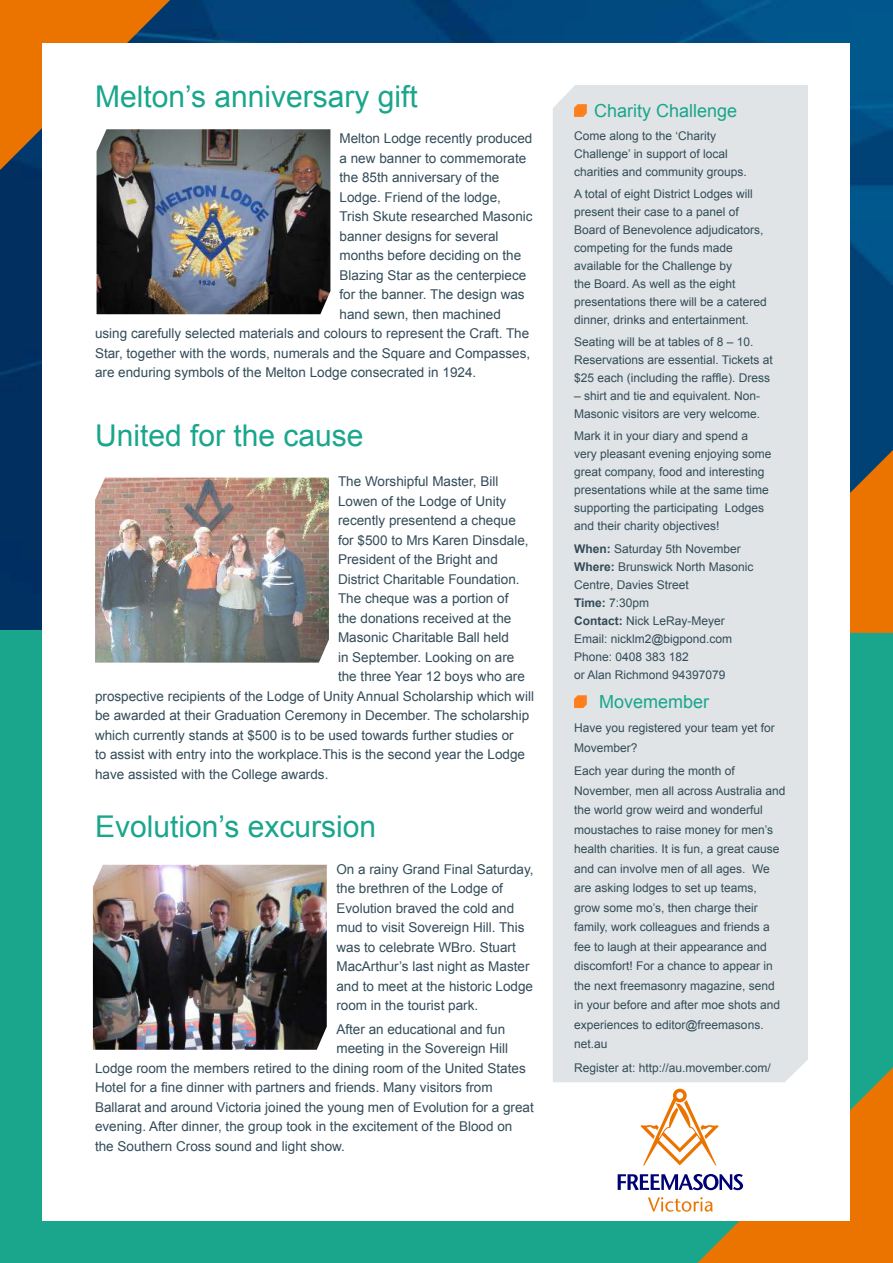
<style>
.page{position:relative;width:893px;height:1263px;background:#fff}
.page>*{position:absolute;margin:0;border:0;box-sizing:border-box;transform-origin:0 0}
.t1{font:30px "Arial";color:#19a68c}
.t2{font:18px "Arial";color:#19a68c}
.t3{font:13.5px/19.5px "Arial";color:#334c59}
.t4{font:12px/18px "Arial";color:#334c59}
.s1{font-weight:700}
</style>
<div class="page">
<img style="left:0;top:0;width:893px;height:631px">
<div style="left:0;top:631px;width:893px;height:632px;background:#19a68c"></div>
<svg style="left:0;top:0;width:170px;height:170px;background:#c96c12"></svg>
<svg style="left:850px;top:450px;width:43px;height:183px;background:#cf6d0d"></svg>
<div style="left:43px;top:43px;width:807px;height:1177px;background:#fff"></div>
<div style="left:553px;top:85px;width:255px;height:997px;background:#e0e4e6"></div>
<svg style="left:574px;top:104px;width:13px;height:13px"></svg>
<svg style="left:574px;top:695px;width:13px;height:13px"></svg>
<svg style="left:618px;top:1067px;width:275px;height:196px"></svg>
<img style="left:97px;top:129px;width:233px;height:185px">
<img style="left:95px;top:478px;width:234px;height:185px">
<img style="left:93px;top:865px;width:234px;height:185px">
<h1 class="t1" style="left:95px;top:83px;width:324px">Melton’s anniversary gift</h1>
<p class="t3" style="left:340px;top:130px;width:194px">Melton Lodge recently produced</p>
<p class="t3" style="left:340px;top:149px;width:188px">a new banner to commemorate</p>
<p class="t3" style="left:340px;top:169px;width:161px">the 85th anniversary of the</p>
<p class="t3" style="left:340px;top:188px;width:163px">Lodge. Friend of the lodge,</p>
<p class="t3" style="left:340px;top:208px;width:195px">Trish Skute researched Masonic</p>
<p class="t3" style="left:340px;top:227px;width:161px">banner designs for several</p>
<p class="t3" style="left:340px;top:247px;width:183px">months before deciding on the</p>
<p class="t3" style="left:340px;top:266px;width:188px">Blazing Star as the centerpiece</p>
<p class="t3" style="left:340px;top:286px;width:187px">for the banner. The design was</p>
<p class="t3" style="left:340px;top:305px;width:163px">hand sewn, then machined</p>
<p class="t3" style="left:95px;top:325px;width:436px">using carefully selected materials and colours to represent the Craft. The</p>
<p class="t3" style="left:95px;top:343px;width:437px">Star, together with the words, numerals and the Square and Compasses,</p>
<p class="t3" style="left:95px;top:364px;width:383px">are enduring symbols of the Melton Lodge consecrated in 1924.</p>
<h1 class="t1" style="left:95px;top:422px;width:270px">United for the cause</h1>
<p class="t3" style="left:338px;top:473px;width:162px">The Worshipful Master, Bill</p>
<p class="t3" style="left:338px;top:492px;width:170px">Lowen of the Lodge of Unity</p>
<p class="t3" style="left:338px;top:511px;width:179px">recently presentend a cheque</p>
<p class="t3" style="left:338px;top:531px;width:192px">for $500 to Mrs Karen Dinsdale,</p>
<p class="t3" style="left:338px;top:551px;width:161px">President of the Bright and</p>
<p class="t3" style="left:338px;top:570px;width:183px">District Charitable Foundation.</p>
<p class="t3" style="left:338px;top:589px;width:172px">The cheque was a portion of</p>
<p class="t3" style="left:338px;top:609px;width:175px">the donations received at the</p>
<p class="t3" style="left:338px;top:629px;width:173px">Masonic Charitable Ball held</p>
<p class="t3" style="left:338px;top:648px;width:178px">in September. Looking on are</p>
<p class="t3" style="left:338px;top:668px;width:188px">the three Year 12 boys who are</p>
<p class="t3" style="left:95px;top:687px;width:440px">prospective recipients of the Lodge of Unity Annual Scholarship which will</p>
<p class="t3" style="left:95px;top:707px;width:436px">be awarded at their Graduation Ceremony in December. The scholarship</p>
<p class="t3" style="left:95px;top:726px;width:420px">which currently stands at $500 is to be used towards further studies or</p>
<p class="t3" style="left:95px;top:746px;width:431px">to assist with entry into the workplace.This is the second year the Lodge</p>
<p class="t3" style="left:95px;top:765px;width:235px">have assisted with the College awards.</p>
<h1 class="t1" style="left:95px;top:813px;width:283px">Evolution’s excursion</h1>
<p class="t3" style="left:336px;top:860px;width:199px">On a rainy Grand Final Saturday, the brethren of the Lodge of<br>Evolution braved the cold and mud to visit Sovereign Hill. This was to celebrate WBro. Stuart<br>MacArthur’s last night as Master and to meet at the historic Lodge room in the tourist park.</p>
<p class="t3" style="left:336px;top:1020px;width:170px">After an educational and fun</p>
<p class="t3" style="left:336px;top:1040px;width:173px">meeting in the Sovereign Hill</p>
<p class="t3" style="left:95px;top:1059px;width:432px">Lodge room the members retired to the dining room of the United States</p>
<p class="t3" style="left:95px;top:1078px;width:399px">Hotel for a fine dinner with partners and friends. Many visitors from</p>
<p class="t3" style="left:95px;top:1098px;width:440px">Ballarat and around Victoria joined the young men of Evolution for a great</p>
<p class="t3" style="left:95px;top:1118px;width:419px">evening. After dinner, the group took in the excitement of the Blood on</p>
<p class="t3" style="left:95px;top:1137px;width:251px">the Southern Cross sound and light show.</p>
<h2 class="t2" style="left:594px;top:103px;width:145px">Charity Challenge</h2>
<p class="t4" style="left:574px;top:127px;width:174px">Come along to the ‘Charity<br>Challenge’ in support of local charities and community groups.</p>
<p class="t4" style="left:574px;top:185px;width:194px">A total of eight District Lodges will present their case to a panel of Board of Benevolence adjudicators, competing for the funds made available for the Challenge by<br>the Board. As well as the eight presentations there will be a catered dinner, drinks and entertainment.</p>
<p class="t4" style="left:574px;top:334px;width:200px">Seating will be at tables of 8 – 10.<br>Reservations are essential. Tickets at $25 each (including the raffle). Dress</p>
<p class="t4" style="left:574px;top:387px;width:188px">– shirt and tie and equivalent. Non-<br>Masonic visitors are very welcome.</p>
<p class="t4" style="left:574px;top:428px;width:199px">Mark it in your diary and spend a very pleasant evening enjoying some great company, food and interesting presentations while at the same time supporting the participating Lodges and their charity objectives!</p>
<p class="t4" style="left:574px;top:540px;width:181px"><span class="s1">When:</span> Saturday 5th November<br><span class="s1">Where:</span> Brunswick North Masonic<br>Centre, Davies Street<br><span class="s1">Time:</span> 7:30pm<br><span class="s1">Contact:</span> Nick LeRay-Meyer<br>Email: nicklm2@bigpond.com<br>Phone: 0408 383 182<br>or Alan Richmond 94397079</p>
<h2 class="t2" style="left:599px;top:694px;width:112px">Movemember</h2>
<p class="t4" style="left:574px;top:719px;width:202px;line-height:19.5px">Have you registered your team yet for<br>Movember?</p>
<p class="t4" style="left:574px;top:762px;width:213px;line-height:19.5px">Each year during the month of November, men all across Australia and the world grow weird and wonderful moustaches to raise money for men’s health charities. It is fun, a great cause and can involve men of all ages. We are asking lodges to set up teams, grow some mo’s, then charge their family, work colleagues and friends a fee to laugh at their appearance and discomfort! For a chance to appear in the next freemasonry magazine, send in your before and after moe shots and experiences to editor@freemasons. net.au</p>
<p class="t4" style="left:574px;top:1059px;width:198px">Register at: http://au.movember.com/</p>
</div>
